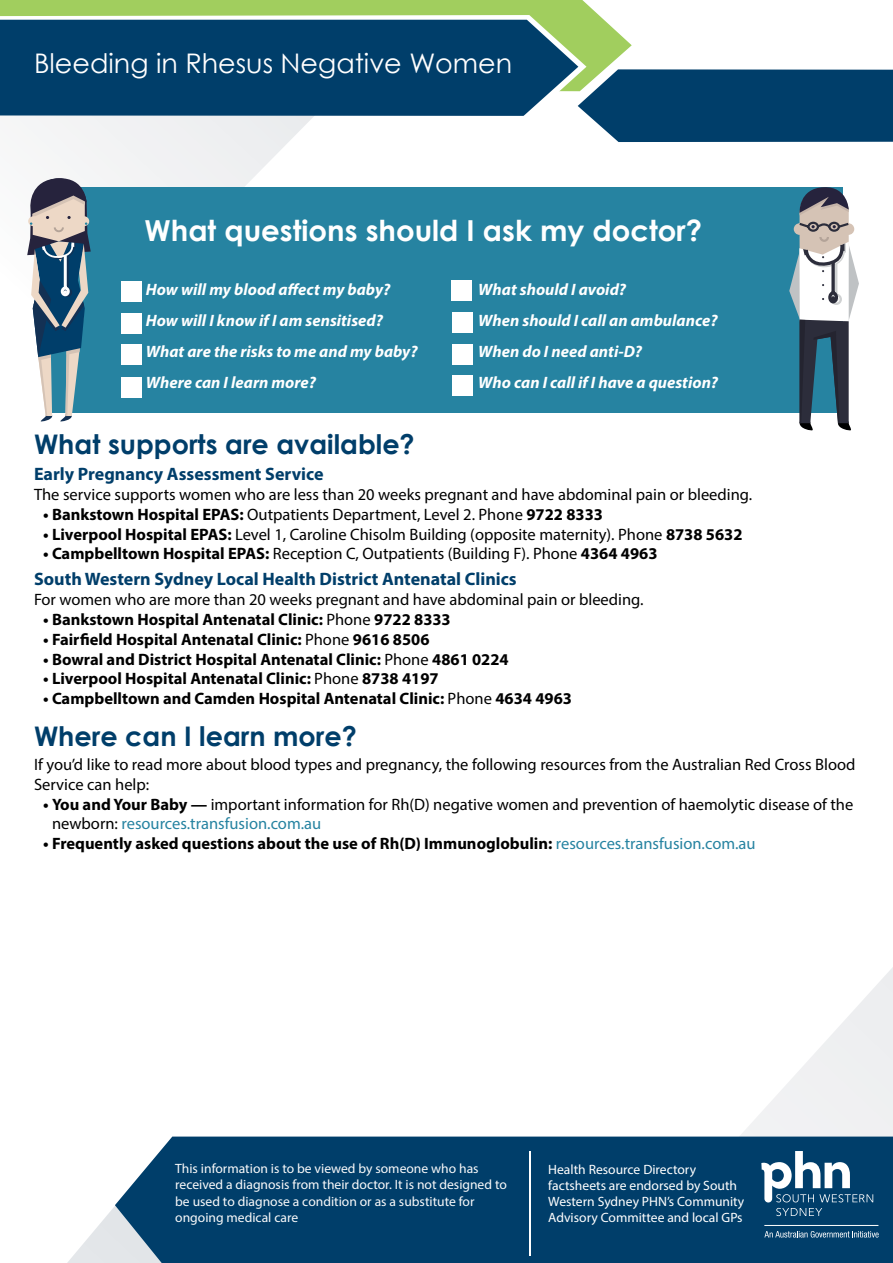
<style>
.page{position:relative;width:893px;height:1263px;background:#fff}
.page>*{position:absolute;margin:0;border:0;box-sizing:border-box;transform-origin:0 0}
.t1{font:700 28.95px "Century Gothic";color:#fff}
.t2{font:700 27px "Century Gothic";color:#003e6a}
.t3{font:27px "Century Gothic";color:#fff}
.t4{font:700 18px "Myriad Pro";color:#003e6a}
.t5{font:16.5px/19.8px "Myriad Pro";color:#000}
.t6{font:700 16.5px "Myriad Pro";color:#000}
.t7{font:italic 700 16.5px/31.2px "Myriad Pro";color:#fff}
.t8{font:13.5px/16.2px "Myriad Pro";color:#f9f9fa}
.t9{font:13.5px/16.2px "Myriad Pro";color:#fff}
.s1{font-weight:700}
.s2{font-weight:400}
.s3{color:#2683a1}
.s4{font-weight:400;color:#2683a1}
</style>
<div class="page">
<svg style="left:740px;top:967px;width:153px;height:169px"></svg>
<svg style="left:67px;top:1206px;width:48px;height:57px"></svg>
<div style="left:115px;top:1136px;width:778px;height:127px;background:#003e6a"></div>
<svg style="left:776px;top:1208px;width:46px;height:8px"></svg>
<svg style="left:761px;top:1151px;width:112px;height:51px"></svg>
<svg style="left:764px;top:1231px;width:115px;height:6px"></svg>
<hr style="left:529px;top:1151px;width:2px;height:105px;background:#fff">
<svg style="left:18px;top:118px;width:294px;height:69px"></svg>
<div style="left:586px;top:69px;width:307px;height:73px;background:#003e6a"></div>
<svg style="left:0;top:0;width:633px;height:92px;background:#a6cd74"></svg>
<svg style="left:0;top:15px;width:586px;height:103px;background:#1c5477"></svg>
<div style="left:48px;top:187px;width:795px;height:226px;background:#2683a1"></div>
<div style="left:122px;top:281px;width:20px;height:20px;background:#fff"></div>
<div style="left:122px;top:313px;width:20px;height:21px;background:#fff"></div>
<div style="left:122px;top:345px;width:20px;height:20px;background:#fff"></div>
<div style="left:122px;top:377px;width:20px;height:20px;background:#fff"></div>
<div style="left:451px;top:280px;width:21px;height:20px;background:#fff"></div>
<div style="left:453px;top:312px;width:20px;height:20px;background:#fff"></div>
<div style="left:453px;top:345px;width:20px;height:20px;background:#fff"></div>
<div style="left:453px;top:376px;width:20px;height:20px;background:#fff"></div>
<svg style="left:27px;top:177px;width:64px;height:245px"></svg>
<svg style="left:789px;top:187px;width:70px;height:244px"></svg>
<h2 class="t3" style="left:34px;top:44px;width:480px">Bleeding in Rhesus Negative Women</h2>
<h1 class="t1" style="left:145px;top:209px;width:559px">What questions should I ask my doctor?</h1>
<p class="t7" style="left:146px;top:273px;width:273px">How will my blood affect my baby?<br>How will I know if I am sensitised?<br>What are the risks to me and my baby?<br>Where can I learn more?</p>
<p class="t7" style="left:478px;top:273px;width:241px">What should I avoid?<br>When should I call an ambulance?<br>When do I need anti-D?<br>Who can I call if I have a question?</p>
<h2 class="t2" style="left:34px;top:424px;width:382px">What supports are available?</h2>
<p class="t4" style="left:34px;top:462px;width:291px">Early Pregnancy Assessment Service</p>
<p class="t5" style="left:34px;top:484px;width:720px">The service supports women who are less than 20 weeks pregnant and have abdominal pain or bleeding.</p>
<p class="t5" style="left:43px;top:504px;width:561px"><span class="s1">• Bankstown Hospital EPAS:</span> Outpatients Department, Level 2. Phone <span class="s1">9722 8333</span></p>
<p class="t5" style="left:43px;top:524px;width:701px"><span class="s1">• Liverpool Hospital EPAS:</span> Level 1, Caroline Chisolm Building (opposite maternity). Phone <span class="s1">8738 5632</span></p>
<p class="t5" style="left:43px;top:544px;width:616px"><span class="s1">• Campbelltown Hospital EPAS:</span> Reception C, Outpatients (Building F). Phone <span class="s1">4364 4963</span></p>
<p class="t4" style="left:34px;top:568px;width:484px">South Western Sydney Local Health District Antenatal Clinics</p>
<p class="t5" style="left:34px;top:589px;width:611px">For women who are more than 20 weeks pregnant and have abdominal pain or bleeding.</p>
<p class="t6" style="left:43px;top:609px;width:409px">• Bankstown Hospital Antenatal Clinic: <span class="s2">Phone</span> 9722 8333</p>
<p class="t6" style="left:43px;top:628px;width:388px">• Fairfield Hospital Antenatal Clinic: <span class="s2">Phone</span> 9616 8506</p>
<p class="t6" style="left:43px;top:648px;width:467px">• Bowral and District Hospital Antenatal Clinic: <span class="s2">Phone</span> 4861 0224</p>
<p class="t6" style="left:43px;top:668px;width:397px">• Liverpool Hospital Antenatal Clinic: <span class="s2">Phone</span> 8738 4197</p>
<p class="t6" style="left:43px;top:688px;width:531px">• Campbelltown and Camden Hospital Antenatal Clinic: <span class="s2">Phone</span> 4634 4963</p>
<h2 class="t2" style="left:34px;top:715px;width:324px">Where can I learn more?</h2>
<p class="t5" style="left:34px;top:754px;width:823px">If you’d like to read more about blood types and pregnancy, the following resources from the Australian Red Cross Blood<br>Service can help:</p>
<p class="t5" style="left:52px;top:794px;width:803px;text-indent:-9px"><span class="s1">• You and Your Baby —</span> important information for Rh(D) negative women and prevention of haemolytic disease of the newborn: <span class="s3">resources.transfusion.com.au</span></p>
<p class="t6" style="left:43px;top:833px;width:714px">• Frequently asked questions about the use of Rh(D) Immunoglobulin: <span class="s4">resources.transfusion.com.au</span></p>
<p class="t8" style="left:175px;top:1160px;width:333px">This information is to be viewed by someone who has received a diagnosis from their doctor. It is not designed to be used to diagnose a condition or as a substitute for ongoing medical care</p>
<p class="t9" style="left:548px;top:1161px;width:198px">Health Resource Directory factsheets are endorsed by South<br>Western Sydney PHN’s Community<br>Advisory Committee and local GPs</p>
</div>
